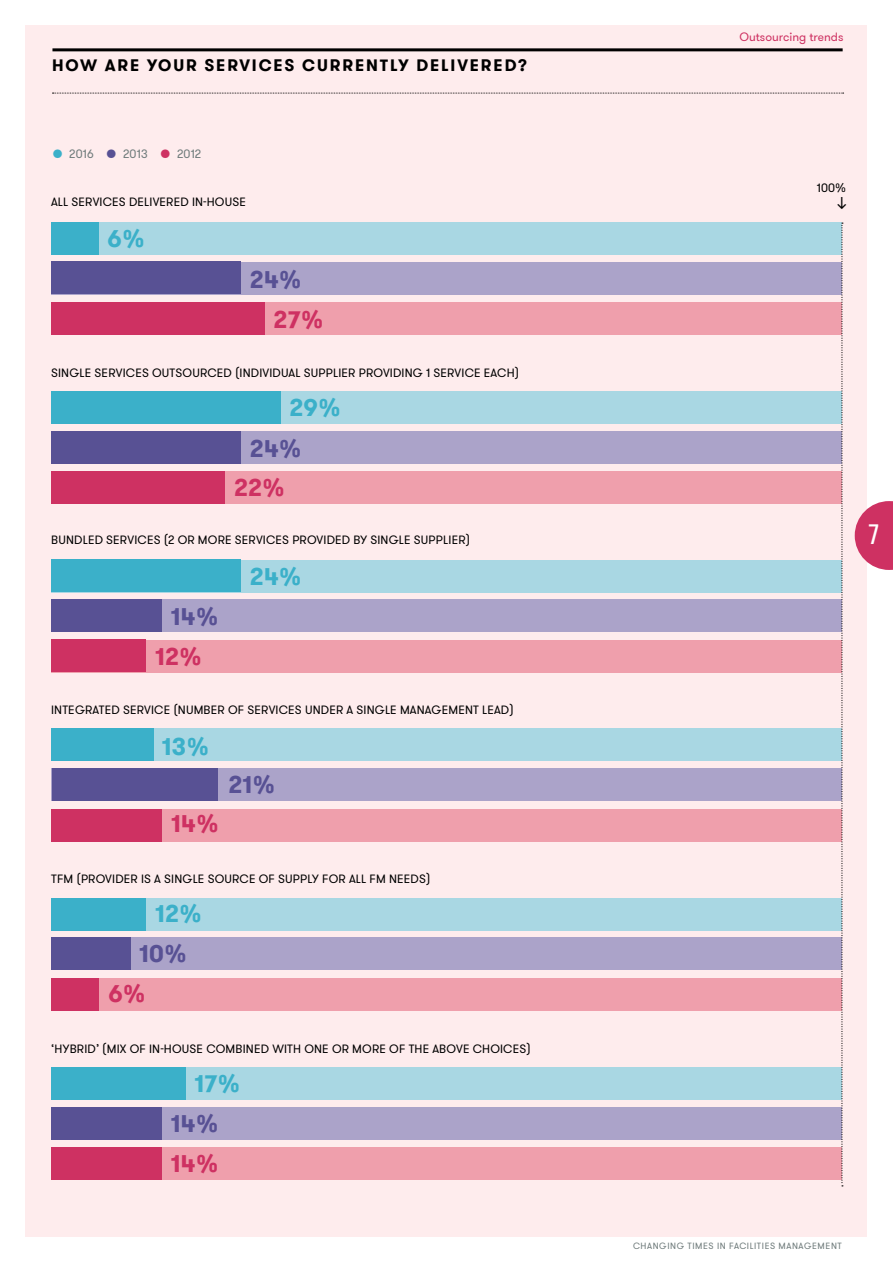
<style>
.page{position:relative;width:893px;height:1263px;background:#fff}
.page>*{position:absolute;margin:0;border:0;box-sizing:border-box;transform-origin:0 0}
.t1{font:27px "Kommissar";color:#fff}
.t2{font:700 24px "GT Walsheim Pro";letter-spacing:.015em;color:#585194}
.t3{font:700 24px "GT Walsheim Pro";letter-spacing:.015em;color:#3bb0c9}
.t4{font:700 24px "GT Walsheim Pro";letter-spacing:.015em;color:#ce3162}
.t5{font:18px "Fedra Serif B Std";color:#000}
.t6{font:700 16.5px "GT Walsheim Pro";letter-spacing:.115em;color:#000}
.t7{font:12px "GT Walsheim Pro";letter-spacing:.015em;color:#000}
.t8{font:12px "GT Walsheim Pro";color:#ce3162}
.t9{font:12px "GT Walsheim Pro";letter-spacing:.015em;color:#707c7c}
.t10{font:9px "GT Walsheim Pro";letter-spacing:.065em;color:#707c7c}
.s1{font-family:"Fedra Serif B Std";color:#3bb0c9}
.s2{font-family:"Fedra Serif B Std";color:#585194}
.s3{font-family:"Fedra Serif B Std";color:#ce3162}
</style>
<div class="page">
<div style="left:26px;top:26px;width:841px;height:1211px;background:#feeced"></div>
<div style="left:52px;top:222px;width:790px;height:32px;background:#a9d7e3"></div>
<div style="left:52px;top:560px;width:790px;height:32px;background:#a9d7e3"></div>
<div style="left:52px;top:898px;width:790px;height:32px;background:#a9d7e3"></div>
<div style="left:52px;top:262px;width:790px;height:32px;background:#aba3c9"></div>
<div style="left:52px;top:600px;width:790px;height:32px;background:#aba3c9"></div>
<div style="left:52px;top:768px;width:790px;height:33px;background:#aba3c9"></div>
<div style="left:52px;top:302px;width:790px;height:33px;background:#ef9fac"></div>
<div style="left:52px;top:471px;width:790px;height:33px;background:#ef9fac"></div>
<div style="left:52px;top:640px;width:790px;height:32px;background:#ef9fac"></div>
<div style="left:52px;top:978px;width:790px;height:32px;background:#ef9fac"></div>
<div style="left:52px;top:559px;width:189px;height:33px;background:#3bb0c9"></div>
<div style="left:52px;top:898px;width:94px;height:32px;background:#3bb0c9"></div>
<div style="left:52px;top:768px;width:166px;height:33px;background:#585194"></div>
<div style="left:52px;top:599px;width:110px;height:33px;background:#585194"></div>
<div style="left:52px;top:471px;width:173px;height:33px;background:#ce3162"></div>
<div style="left:52px;top:640px;width:94px;height:32px;background:#ce3162"></div>
<div style="left:52px;top:978px;width:47px;height:32px;background:#ce3162"></div>
<div style="left:52px;top:391px;width:790px;height:32px;background:#a9d7e3"></div>
<div style="left:52px;top:728px;width:790px;height:33px;background:#a9d7e3"></div>
<div style="left:52px;top:1067px;width:790px;height:32px;background:#a9d7e3"></div>
<div style="left:52px;top:431px;width:790px;height:32px;background:#aba3c9"></div>
<div style="left:52px;top:938px;width:790px;height:32px;background:#aba3c9"></div>
<div style="left:52px;top:1107px;width:790px;height:32px;background:#aba3c9"></div>
<div style="left:52px;top:809px;width:790px;height:32px;background:#ef9fac"></div>
<div style="left:52px;top:1147px;width:790px;height:33px;background:#ef9fac"></div>
<div style="left:52px;top:222px;width:47px;height:32px;background:#3bb0c9"></div>
<div style="left:52px;top:391px;width:229px;height:32px;background:#3bb0c9"></div>
<div style="left:52px;top:728px;width:102px;height:33px;background:#3bb0c9"></div>
<div style="left:52px;top:1067px;width:134px;height:32px;background:#3bb0c9"></div>
<div style="left:52px;top:262px;width:189px;height:32px;background:#585194"></div>
<div style="left:52px;top:431px;width:189px;height:32px;background:#585194"></div>
<div style="left:52px;top:938px;width:79px;height:32px;background:#585194"></div>
<div style="left:52px;top:1107px;width:110px;height:32px;background:#585194"></div>
<div style="left:52px;top:302px;width:213px;height:33px;background:#ce3162"></div>
<div style="left:52px;top:809px;width:110px;height:32px;background:#ce3162"></div>
<div style="left:52px;top:1147px;width:110px;height:33px;background:#ce3162"></div>
<svg style="left:841px;top:223px;width:2px;height:963px"></svg>
<svg style="left:855px;top:501px;width:38px;height:69px"></svg>
<hr style="left:52px;top:48px;width:791px;height:3px;background:#000">
<svg style="left:52px;top:92px;width:792px;height:2px;background:#c2b4b5"></svg>
<h3 class="t6" style="left:52px;top:55px;width:477px">HOW ARE YOUR SERVICES CURRENTLY DELIVERED?</h3>
<p class="t9" style="left:52px;top:146px;width:151px"><span class="s1">⦁</span> 2016 <span class="s2">⦁</span> 2013 <span class="s3">⦁</span> 2012</p>
<p class="t7" style="left:51px;top:194px;width:196px">ALL SERVICES DELIVERED IN-HOUSE</p>
<h2 class="t3" style="left:108px;top:223px;width:39px">6%</h2>
<h2 class="t2" style="left:250px;top:264px;width:53px">24%</h2>
<h2 class="t4" style="left:274px;top:304px;width:52px">27%</h2>
<p class="t7" style="left:51px;top:365px;width:470px">SINGLE SERVICES OUTSOURCED (INDIVIDUAL SUPPLIER PROVIDING 1 SERVICE EACH)</p>
<h2 class="t3" style="left:289px;top:392px;width:53px">29%</h2>
<h2 class="t2" style="left:250px;top:432px;width:53px">24%</h2>
<h2 class="t4" style="left:234px;top:472px;width:53px">22%</h2>
<p class="t7" style="left:51px;top:532px;width:421px">BUNDLED SERVICES (2 OR MORE SERVICES PROVIDED BY SINGLE SUPPLIER)</p>
<h2 class="t2" style="left:171px;top:601px;width:49px">14%</h2>
<h2 class="t4" style="left:155px;top:640px;width:48px">12%</h2>
<h2 class="t3" style="left:250px;top:561px;width:53px">24%</h2>
<p class="t7" style="left:51px;top:702px;width:464px">INTEGRATED SERVICE (NUMBER OF SERVICES UNDER A SINGLE MANAGEMENT LEAD)</p>
<h2 class="t3" style="left:162px;top:731px;width:49px">13%</h2>
<h2 class="t4" style="left:171px;top:808px;width:49px">14%</h2>
<h2 class="t2" style="left:228px;top:769px;width:48px">21%</h2>
<p class="t7" style="left:51px;top:871px;width:381px">TFM (PROVIDER IS A SINGLE SOURCE OF SUPPLY FOR ALL FM NEEDS)</p>
<h2 class="t3" style="left:155px;top:898px;width:48px">12%</h2>
<h2 class="t2" style="left:139px;top:938px;width:49px">10%</h2>
<h2 class="t4" style="left:108px;top:977px;width:39px">6%</h2>
<p class="t7" style="left:51px;top:1041px;width:481px">‘HYBRID’ (MIX OF IN-HOUSE COMBINED WITH ONE OR MORE OF THE ABOVE CHOICES)</p>
<h2 class="t3" style="left:195px;top:1068px;width:47px">17%</h2>
<h2 class="t2" style="left:171px;top:1108px;width:49px">14%</h2>
<h2 class="t4" style="left:171px;top:1148px;width:49px">14%</h2>
<p class="t8" style="left:739px;top:29px;width:106px">Outsourcing trends</p>
<p class="t7" style="left:817px;top:180px;width:31px">100%</p>
<h3 class="t5" style="left:836px;top:190px;width:12px">↓</h3>
<h1 class="t1" style="left:869px;top:516px;width:11px">7</h1>
<p class="t10" style="left:633px;top:1240px;width:210px">CHANGING TIMES IN FACILITIES MANAGEMENT</p>
</div>
